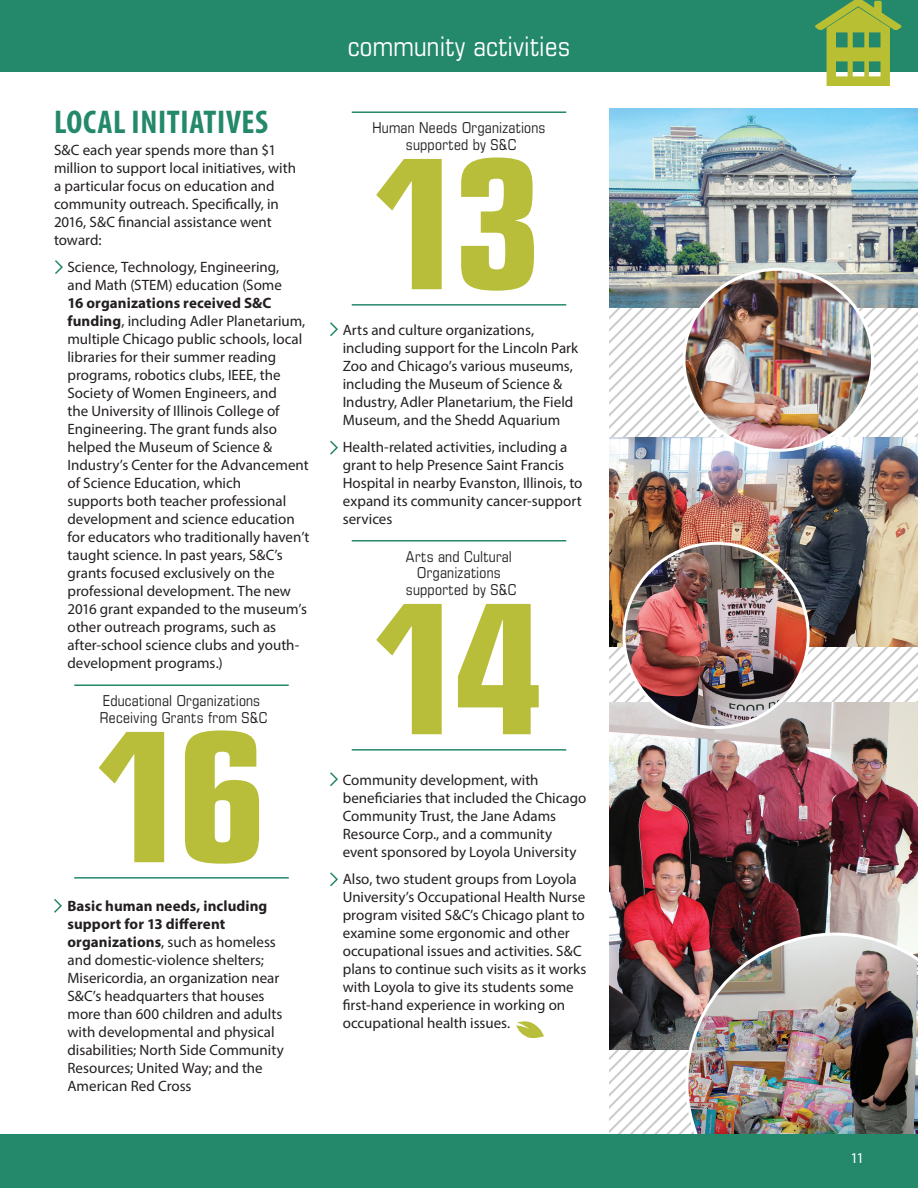
<style>
.page{position:relative;width:918px;height:1188px;background:#fff}
.page>*{position:absolute;margin:0;border:0;box-sizing:border-box;transform-origin:0 0}
.t1{font:700 condensed 180px "Eurostile LT Std";color:#b8be3a}
.t2{font:700 condensed 33px "Myriad Pro";letter-spacing:.02em;color:#24886b}
.t3{font:condensed 27px "Eurostile LT Std";letter-spacing:.01em;color:#fff}
.t4{font:15px/18px "Myriad Pro";color:#231f20}
.t5{font:condensed 15px/16.5px "Eurostile LT Std";letter-spacing:.015em;color:#231f20;text-align:center}
.t6{font:15px "Myriad Pro";color:#fff}
.s1{font-weight:700}
</style>
<div class="page">
<svg style="left:609px;top:372px;width:309px;height:37px"></svg>
<svg style="left:609px;top:348px;width:309px;height:24px"></svg>
<svg style="left:609px;top:324px;width:309px;height:24px"></svg>
<svg style="left:609px;top:312px;width:309px;height:12px"></svg>
<svg style="left:609px;top:1049px;width:76px;height:85px"></svg>
<img style="left:609px;top:702px;width:309px;height:347px">
<img style="left:685px;top:933px;width:233px;height:201px">
<div style="left:2px;top:1134px;width:916px;height:54px;background:#24886b"></div>
<svg style="left:0;top:1134px;width:2px;height:54px"></svg>
<div style="left:0;top:0;width:918px;height:72px;background:#24886b"></div>
<img style="left:609px;top:437px;width:309px;height:210px">
<svg style="left:815px;top:0;width:87px;height:86px;background:#83ad55"></svg>
<hr style="left:352px;top:111px;width:214px;height:2px;background:#24886b">
<hr style="left:352px;top:304px;width:214px;height:2px;background:#24886b">
<hr style="left:74px;top:684px;width:215px;height:2px;background:#24886b">
<hr style="left:74px;top:877px;width:215px;height:2px;background:#24886b">
<hr style="left:352px;top:540px;width:214px;height:2px;background:#24886b">
<hr style="left:352px;top:749px;width:214px;height:2px;background:#24886b">
<svg style="left:516px;top:1021px;width:28px;height:18px"></svg>
<img style="left:609px;top:108px;width:309px;height:200px">
<img style="left:624px;top:543px;width:184px;height:185px;border-radius:92px">
<img style="left:684px;top:269px;width:189px;height:181px">
<svg style="left:55px;top:260px;width:8px;height:14px"></svg>
<svg style="left:330px;top:322px;width:8px;height:15px"></svg>
<svg style="left:330px;top:440px;width:8px;height:15px"></svg>
<svg style="left:330px;top:772px;width:8px;height:14px"></svg>
<svg style="left:330px;top:872px;width:8px;height:15px"></svg>
<svg style="left:54px;top:899px;width:8px;height:14px"></svg>
<h2 class="t2" style="left:54px;top:101px;width:215px">LOCAL INITIATIVES</h2>
<p class="t4" style="left:54px;top:141px;width:244px">S&amp;C each year spends more than $1 million to support local initiatives, with a particular focus on education and community outreach. Specifically, in<br>2016, S&amp;C financial assistance went toward:</p>
<p class="t4" style="left:68px;top:258px;width:216px">Science, Technology, Engineering, and Math (STEM) education (Some</p>
<p class="t4" style="left:68px;top:294px;width:243px"><span class="s1">16 organizations received S&amp;C funding</span>, including Adler Planetarium, multiple Chicago public schools, local libraries for their summer reading programs, robotics clubs, IEEE, the Society of Women Engineers, and<br>the University of Illinois College of Engineering. The grant funds also helped the Museum of Science &amp; Industry’s Center for the Advancement of Science Education, which<br>supports both teacher professional development and science education for educators who traditionally haven’t taught science. In past years, S&amp;C’s grants focused exclusively on the professional development. The new 2016 grant expanded to the museum’s other outreach programs, such as after-school science clubs and youth&shy;development programs.)</p>
<p class="t5" style="left:100px;top:692px;width:169px;text-align:left">Educational Organizations<br>Receiving Grants from S&amp;C</p>
<h1 class="t1" style="left:96px;top:689px;width:172px">16</h1>
<p class="t4" style="left:68px;top:897px;width:218px"><span class="s1">Basic human needs, including support for 13 different organizations</span>, such as homeless and domestic-violence shelters;<br>Misericordia, an organization near<br>S&amp;C’s headquarters that houses more than 600 children and adults with developmental and physical disabilities; North Side Community<br>Resources; United Way; and the<br>American Red Cross</p>
<h3 class="t3" style="left:348px;top:30px;width:224px">community activities</h3>
<p class="t5" style="left:372px;top:119px;width:175px">Human Needs Organizations supported by S&amp;C</p>
<h1 class="t1" style="left:374px;top:116px;width:172px">13</h1>
<p class="t4" style="left:343px;top:321px;width:237px">Arts and culture organizations, including support for the Lincoln Park Zoo and Chicago’s various museums, including the Museum of Science &amp; Industry, Adler Planetarium, the Field Museum, and the Shedd Aquarium</p>
<p class="t4" style="left:343px;top:438px;width:241px">Health-related activities, including a grant to help Presence Saint Francis Hospital in nearby Evanston, Illinois, to expand its community cancer-support services</p>
<p class="t5" style="left:406px;top:548px;width:112px">Arts and Cultural<br>Organizations supported by S&amp;C</p>
<h1 class="t1" style="left:374px;top:561px;width:172px">14</h1>
<p class="t4" style="left:343px;top:771px;width:245px">Community development, with beneficiaries that included the Chicago Community Trust, the Jane Adams Resource Corp., and a community event sponsored by Loyola University</p>
<p class="t4" style="left:343px;top:870px;width:245px">Also, two student groups from Loyola University’s Occupational Health Nurse program visited S&amp;C’s Chicago plant to examine some ergonomic and other occupational issues and activities. S&amp;C plans to continue such visits as it works with Loyola to give its students some first-hand experience in working on occupational health issues.</p>
<p class="t6" style="left:850px;top:1149px;width:15px">11</p>
</div>
